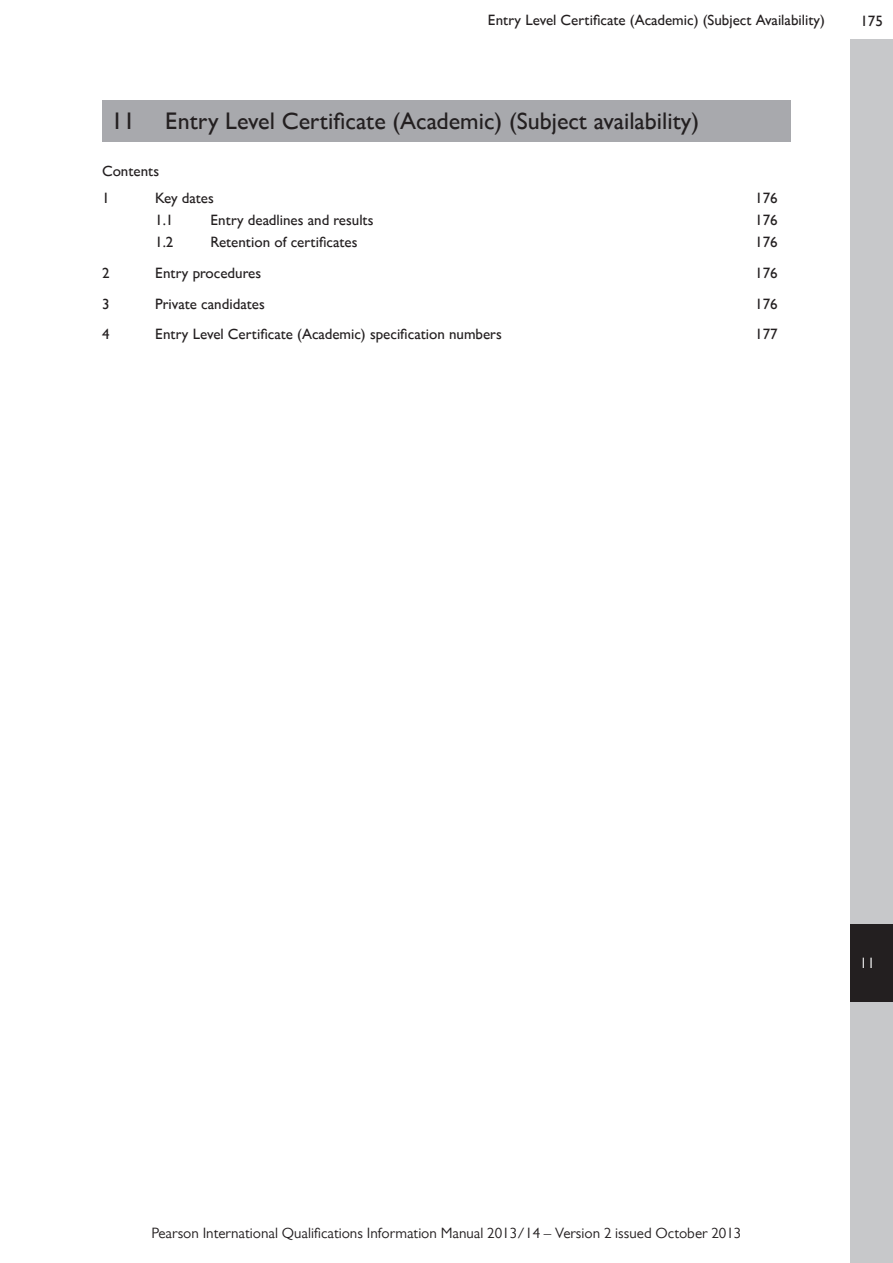
<style>
.page{position:relative;width:893px;height:1263px;background:#fff}
.page>*{position:absolute;margin:0;border:0;box-sizing:border-box;transform-origin:0 0}
.t1{font:500 24px "Gill Sans MT Pro";color:#231f20}
.t2{font:500 15px/26.5px "Gill Sans MT Pro";color:#231f20}
.t3{font:15px "Gill Sans MT Pro";color:#231f20}
.t4{font:15px "Gill Sans MT Pro";color:#fff}
</style>
<div class="page">
<div style="left:850px;top:39px;width:43px;height:1224px;background:#c7c8ca"></div>
<div style="left:850px;top:924px;width:43px;height:78px;background:#231f20"></div>
<div style="left:103px;top:101px;width:688px;height:41px;background:#a8a9ad"></div>
<p class="t2" style="left:488px;top:7px;width:339px">Entry Level Certificate (Academic) (Subject Availability)</p>
<h1 class="t1" style="left:111px;top:107px;width:25px">11</h1>
<h1 class="t1" style="left:165px;top:107px;width:535px">Entry Level Certificate (Academic) (Subject availability)</h1>
<p class="t2" style="left:102px;top:158px;width:59px">Contents<br>1</p>
<p class="t2" style="left:155px;top:184px;width:60px">Key dates</p>
<p class="t2" style="left:755px;top:184px;width:24px">176</p>
<p class="t2" style="left:155px;top:206px;width:20px">1.1</p>
<p class="t2" style="left:210px;top:206px;width:165px">Entry deadlines and results</p>
<p class="t2" style="left:755px;top:206px;width:24px">176</p>
<p class="t2" style="left:155px;top:229px;width:20px">1.2</p>
<p class="t2" style="left:210px;top:229px;width:149px">Retention of certificates</p>
<p class="t2" style="left:755px;top:229px;width:24px">176</p>
<p class="t2" style="left:102px;top:259px;width:9px">2</p>
<p class="t2" style="left:155px;top:259px;width:107px">Entry procedures</p>
<p class="t2" style="left:755px;top:259px;width:24px">176</p>
<p class="t2" style="left:102px;top:290px;width:9px">3</p>
<p class="t2" style="left:155px;top:290px;width:111px">Private candidates</p>
<p class="t2" style="left:755px;top:290px;width:24px">176</p>
<p class="t2" style="left:102px;top:321px;width:9px">4</p>
<p class="t2" style="left:155px;top:321px;width:348px">Entry Level Certificate (Academic) specification numbers</p>
<p class="t2" style="left:755px;top:321px;width:24px">177</p>
<p class="t2" style="left:860px;top:7px;width:24px">175</p>
<p class="t3" style="left:152px;top:1225px;width:591px">Pearson International Qualifications Information Manual 2013/14 – Version 2 issued October 2013</p>
<p class="t4" style="left:860px;top:955px;width:16px">11</p>
</div>
